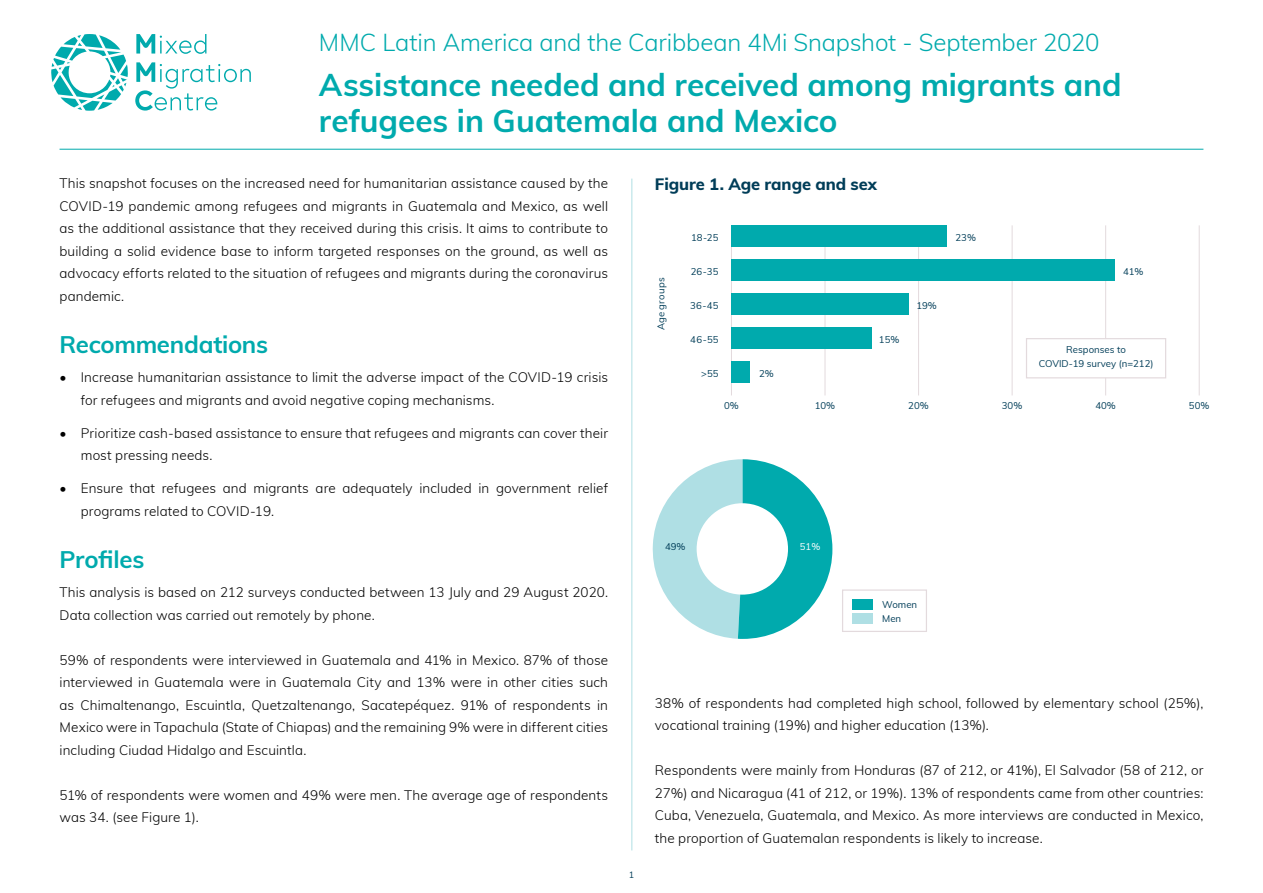
<style>
.page{position:relative;width:1263px;height:893px;background:#fff}
.page>*{position:absolute;margin:0;border:0;box-sizing:border-box;transform-origin:0 0}
.t1{font:700 31.5px/36px "Muli";letter-spacing:-.005em;color:#00aaad}
.t2{font:300 24px "Muli";letter-spacing:-.005em;color:#00aaad}
.t3{font:700 24px "Muli";letter-spacing:-.01em;color:#00aaad}
.t4{font:800 16.5px "Muli";letter-spacing:-.005em;color:#003d58}
.t5{font:300 13.5px/22.5px "Muli";letter-spacing:.01em;color:#000}
.t6{font:9.6px/13.5px "Muli";color:#003d58}
.t7{font:9.6px "Muli";letter-spacing:.025em;color:#003d58}
.t8{font:9.6px "Muli";color:#fff}
.t9{font:9px "Muli";color:#003d58}
</style>
<div class="page">
<hr style="left:631px;top:179px;width:1px;height:671px;background:#afdfe4">
<svg style="left:51px;top:34px;width:77px;height:77px"></svg>
<svg style="left:136px;top:34px;width:70px;height:20px"></svg>
<svg style="left:135px;top:62px;width:116px;height:49px"></svg>
<hr style="left:60px;top:149px;width:1143px;height:1px;background:#00aaad">
<svg style="left:652px;top:459px;width:180px;height:180px"></svg>
<div style="left:842px;top:589px;width:85px;height:43px;background:#fff;border:1px solid #e3dadd"></div>
<div style="left:852px;top:600px;width:21px;height:10px;background:#00aaad"></div>
<div style="left:852px;top:613px;width:21px;height:10px;background:#afdfe4"></div>
<hr style="left:731px;top:225px;width:1px;height:170px;background:#e3dadd">
<hr style="left:825px;top:225px;width:1px;height:170px;background:#e3dadd">
<hr style="left:918px;top:225px;width:1px;height:170px;background:#e3dadd">
<hr style="left:1012px;top:225px;width:1px;height:170px;background:#e3dadd">
<hr style="left:1105px;top:225px;width:1px;height:170px;background:#e3dadd">
<hr style="left:1199px;top:225px;width:1px;height:170px;background:#e3dadd">
<div style="left:731px;top:225px;width:216px;height:22px;background:#00aaad"></div>
<div style="left:731px;top:259px;width:384px;height:22px;background:#00aaad"></div>
<div style="left:731px;top:293px;width:178px;height:22px;background:#00aaad"></div>
<div style="left:731px;top:327px;width:141px;height:22px;background:#00aaad"></div>
<div style="left:731px;top:361px;width:19px;height:22px;background:#00aaad"></div>
<div style="left:1026px;top:338px;width:140px;height:40px;background:#fff;border:1px solid #e3dadd"></div>
<h2 class="t2" style="left:319px;top:25px;width:782px">MMC Latin America and the Caribbean 4Mi Snapshot - September 2020</h2>
<h1 class="t1" style="left:319px;top:65px;width:804px">Assistance needed and received among migrants and refugees in Guatemala and Mexico</h1>
<p class="t5" style="left:60px;top:171px;width:550px;text-align:justify">This snapshot focuses on the increased need for humanitarian assistance caused by the COVID-19 pandemic among refugees and migrants in Guatemala and Mexico, as well as the additional assistance that they received during this crisis. It aims to contribute to building a solid evidence base to inform targeted responses on the ground, as well as advocacy efforts related to the situation of refugees and migrants during the coronavirus pandemic.</p>
<h2 class="t3" style="left:60px;top:327px;width:210px">Recommendations</h2>
<p class="t5" style="left:81px;top:365px;width:529px;text-indent:-21px">• Increase humanitarian assistance to limit the adverse impact of the COVID-19 crisis for refugees and migrants and avoid negative coping mechanisms.</p>
<p class="t5" style="left:81px;top:421px;width:529px;text-indent:-21px">• Prioritize cash-based assistance to ensure that refugees and migrants can cover their most pressing needs.</p>
<p class="t5" style="left:81px;top:476px;width:529px;text-indent:-21px">• Ensure that refugees and migrants are adequately included in government relief programs related to COVID-19.</p>
<h2 class="t3" style="left:60px;top:542px;width:86px">Profiles</h2>
<p class="t5" style="left:60px;top:580px;width:550px">This analysis is based on 212 surveys conducted between 13 July and 29 August 2020.<br>Data collection was carried out remotely by phone.</p>
<p class="t5" style="left:60px;top:648px;width:550px;text-align:justify">59% of respondents were interviewed in Guatemala and 41% in Mexico. 87% of those interviewed in Guatemala were in Guatemala City and 13% were in other cities such as Chimaltenango, Escuintla, Quetzaltenango, Sacatepéquez. 91% of respondents in Mexico were in Tapachula (State of Chiapas) and the remaining 9% were in different cities including Ciudad Hidalgo and Escuintla.</p>
<p class="t5" style="left:60px;top:783px;width:550px">51% of respondents were women and 49% were men. The average age of respondents was 34. (see Figure 1).</p>
<p class="t4" style="left:655px;top:172px;width:224px">Figure 1. Age range and sex</p>
<p class="t7" style="left:654px;top:330px;width:54px;rotate:-90deg">Age groups</p>
<p class="t6" style="left:691px;top:230px;width:29px">18-25</p>
<p class="t6" style="left:691px;top:264px;width:29px">26-35</p>
<p class="t6" style="left:690px;top:298px;width:30px">36-45</p>
<p class="t6" style="left:690px;top:332px;width:30px">46-55</p>
<p class="t6" style="left:701px;top:366px;width:19px">&gt;55</p>
<p class="t6" style="left:759px;top:366px;width:16px">2%</p>
<p class="t6" style="left:879px;top:332px;width:22px">15%</p>
<p class="t6" style="left:916px;top:298px;width:22px">19%</p>
<p class="t6" style="left:955px;top:230px;width:22px">23%</p>
<p class="t6" style="left:1123px;top:264px;width:22px">41%</p>
<p class="t6" style="left:1039px;top:343px;width:116px;text-align:center">Responses to<br>COVID-19 survey (n=212)</p>
<p class="t6" style="left:724px;top:399px;width:16px">0%</p>
<p class="t6" style="left:815px;top:399px;width:22px">10%</p>
<p class="t6" style="left:908px;top:399px;width:22px">20%</p>
<p class="t6" style="left:1002px;top:399px;width:22px">30%</p>
<p class="t6" style="left:1095px;top:399px;width:22px">40%</p>
<p class="t6" style="left:1189px;top:399px;width:22px">50%</p>
<p class="t6" style="left:665px;top:539px;width:22px">49%</p>
<p class="t8" style="left:800px;top:539px;width:22px">51%</p>
<p class="t6" style="left:882px;top:598px;width:36px">Women<br>Men</p>
<p class="t9" style="left:629px;top:868px;width:7px">1</p>
<p class="t5" style="left:655px;top:691px;width:550px">38% of respondents had completed high school, followed by elementary school (25%), vocational training (19%) and higher education (13%).</p>
<p class="t5" style="left:655px;top:759px;width:550px;text-align:justify">Respondents were mainly from Honduras (87 of 212, or 41%), El Salvador (58 of 212, or 27%) and Nicaragua (41 of 212, or 19%). 13% of respondents came from other countries:<br>Cuba, Venezuela, Guatemala, and Mexico. As more interviews are conducted in Mexico, the proportion of Guatemalan respondents is likely to increase.</p>
</div>
